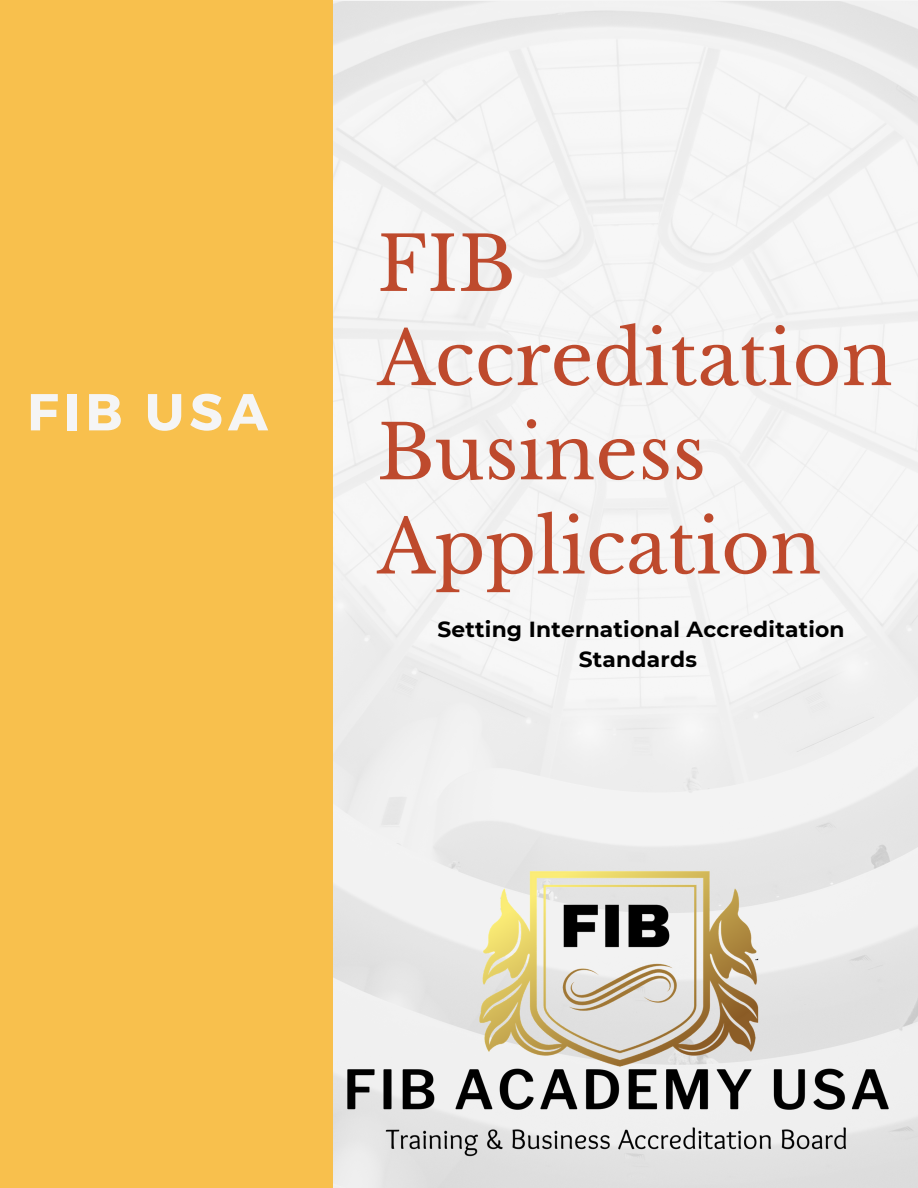
<style>
.page{position:relative;width:918px;height:1188px;background:#fff}
.page>*{position:absolute;margin:0;border:0;box-sizing:border-box;transform-origin:0 0}
.t1{font:74.7px/94.2px "Libre Baskerville";color:#be4a2d}
.t2{font:700 51.9px "Montserrat";letter-spacing:.1em;color:#f5f5f5}
.t3{font:700 21.75px/30.8px "Montserrat";letter-spacing:.01em;color:#000;text-align:center}
</style>
<div class="page">
<img style="left:332px;top:1px;width:586px;height:1187px">
<div style="left:0;top:0;width:332px;height:1188px;background:#f8c04d"></div>
<img style="left:332px;top:818px;width:574px;height:370px">
<p class="t2" style="left:27px;top:378px;width:242px">FIB USA</p>
<p class="t1" style="left:377px;top:218px;width:517px">FIB<br>Accreditation<br>Business<br>Application</p>
<p class="t3" style="left:437px;top:613px;width:409px">Setting International Accreditation<br>Standards</p>
</div>
